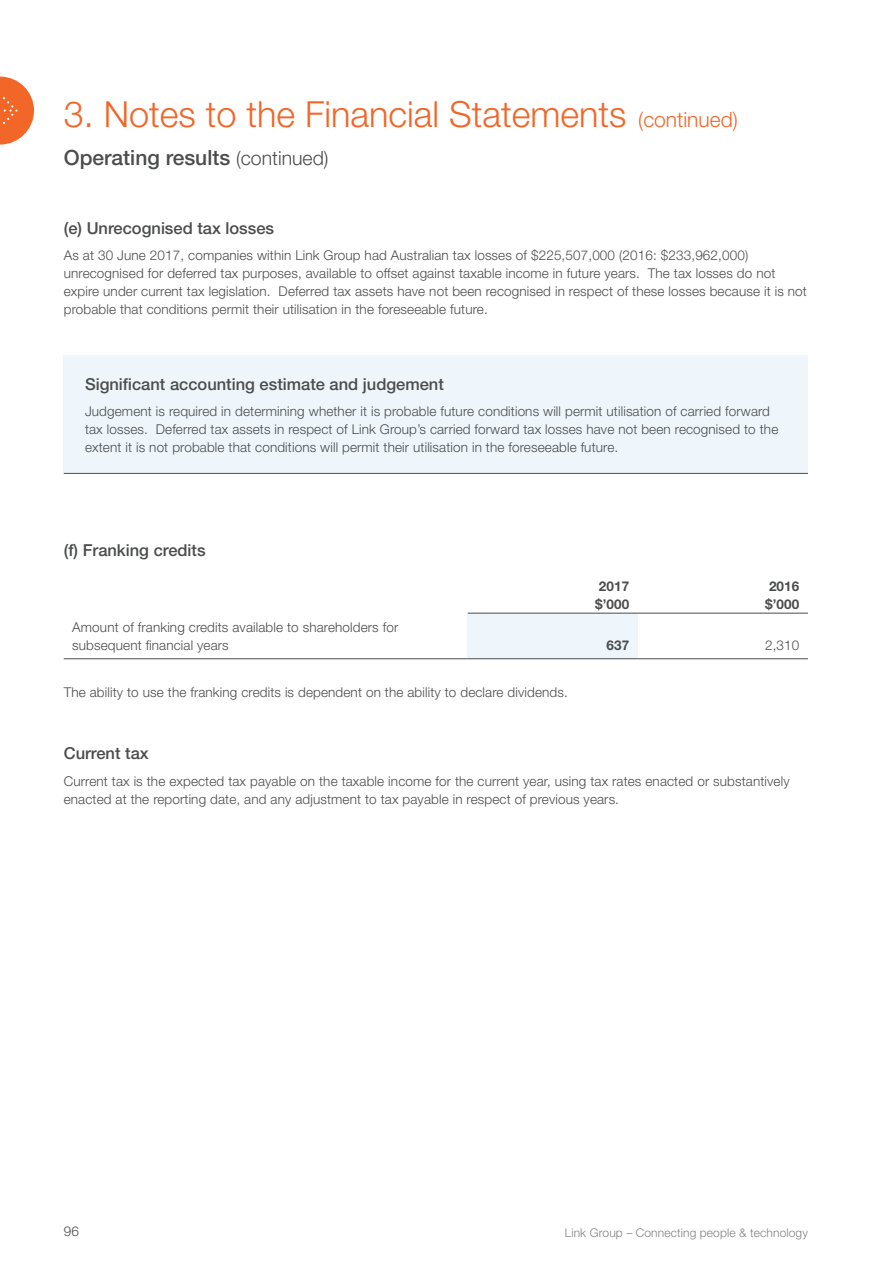
<style>
.page{position:relative;width:893px;height:1263px;background:#fff}
.page>*{position:absolute;margin:0;border:0;box-sizing:border-box;transform-origin:0 0}
.t1{font:300 36px "Helvetica Neue LT";color:#f26628}
.t2{font:500 21px "Helvetica Neue LT";color:#4b4c4d}
.t3{font:500 16.5px "Helvetica Neue LT";color:#4b4c4d}
.t4{font:300 13.5px/18px "Helvetica Neue LT";letter-spacing:.01em;color:#4b4c4d}
.t5{font:700 13.5px "Helvetica Neue LT";letter-spacing:.01em;color:#4b4c4d}
.t6{font:300 12px "Helvetica Neue LT";letter-spacing:.01em;color:#808285}
.s1{font-size:21px}
.s2{font-weight:300;font-size:19.5px}
</style>
<div class="page">
<svg style="left:0;top:77px;width:34px;height:68px"></svg>
<div style="left:64px;top:355px;width:744px;height:118px;background:#eef6fb"></div>
<hr style="left:64px;top:473px;width:744px;height:1px;background:#4b4c4d">
<div style="left:468px;top:613px;width:170px;height:46px;background:#eef6fb"></div>
<hr style="left:64px;top:658px;width:404px;height:1px;background:#4b4c4d">
<hr style="left:638px;top:613px;width:170px;height:1px;background:#4b4c4d">
<hr style="left:468px;top:658px;width:170px;height:1px;background:#4b4c4d">
<hr style="left:638px;top:658px;width:170px;height:1px;background:#4b4c4d">
<hr style="left:468px;top:613px;width:170px;height:1px;background:#4b4c4d">
<p class="t1" style="left:64px;top:92px;width:676px">3. Notes to the Financial Statements <span class="s1">(continued)</span></p>
<p class="t2" style="left:64px;top:145px;width:266px">Operating results <span class="s2">(continued)</span></p>
<p class="t3" style="left:64px;top:218px;width:212px">(e) Unrecognised tax losses</p>
<p class="t4" style="left:64px;top:246px;width:745px">As at 30 June 2017, companies within Link Group had Australian tax losses of $225,507,000 (2016: $233,962,000) unrecognised for deferred tax purposes, available to offset against taxable income in future years. The tax losses do not expire under current tax legislation. Deferred tax assets have not been recognised in respect of these losses because it is not probable that conditions permit their utilisation in the foreseeable future.</p>
<p class="t3" style="left:85px;top:374px;width:360px">Significant accounting estimate and judgement</p>
<p class="t4" style="left:85px;top:402px;width:695px">Judgement is required in determining whether it is probable future conditions will permit utilisation of carried forward tax losses. Deferred tax assets in respect of Link Group’s carried forward tax losses have not been recognised to the extent it is not probable that conditions will permit their utilisation in the foreseeable future.</p>
<p class="t3" style="left:64px;top:540px;width:143px">(f) Franking credits</p>
<p class="t4" style="left:72px;top:618px;width:328px">Amount of franking credits available to shareholders for subsequent financial years</p>
<p class="t4" style="left:64px;top:683px;width:505px">The ability to use the franking credits is dependent on the ability to declare dividends.</p>
<p class="t5" style="left:599px;top:578px;width:32px">2017</p>
<p class="t5" style="left:595px;top:596px;width:36px">$’000</p>
<p class="t5" style="left:769px;top:578px;width:32px">2016</p>
<p class="t5" style="left:765px;top:596px;width:36px">$’000</p>
<p class="t5" style="left:607px;top:637px;width:24px">637</p>
<p class="t4" style="left:765px;top:636px;width:36px">2,310</p>
<p class="t3" style="left:64px;top:744px;width:86px">Current tax</p>
<p class="t4" style="left:64px;top:772px;width:727px">Current tax is the expected tax payable on the taxable income for the current year, using tax rates enacted or substantively enacted at the reporting date, and any adjustment to tax payable in respect of previous years.</p>
<p class="t4" style="left:64px;top:1222px;width:17px">96</p>
<p class="t6" style="left:565px;top:1225px;width:245px">Link Group – Connecting people &amp; technology</p>
</div>
